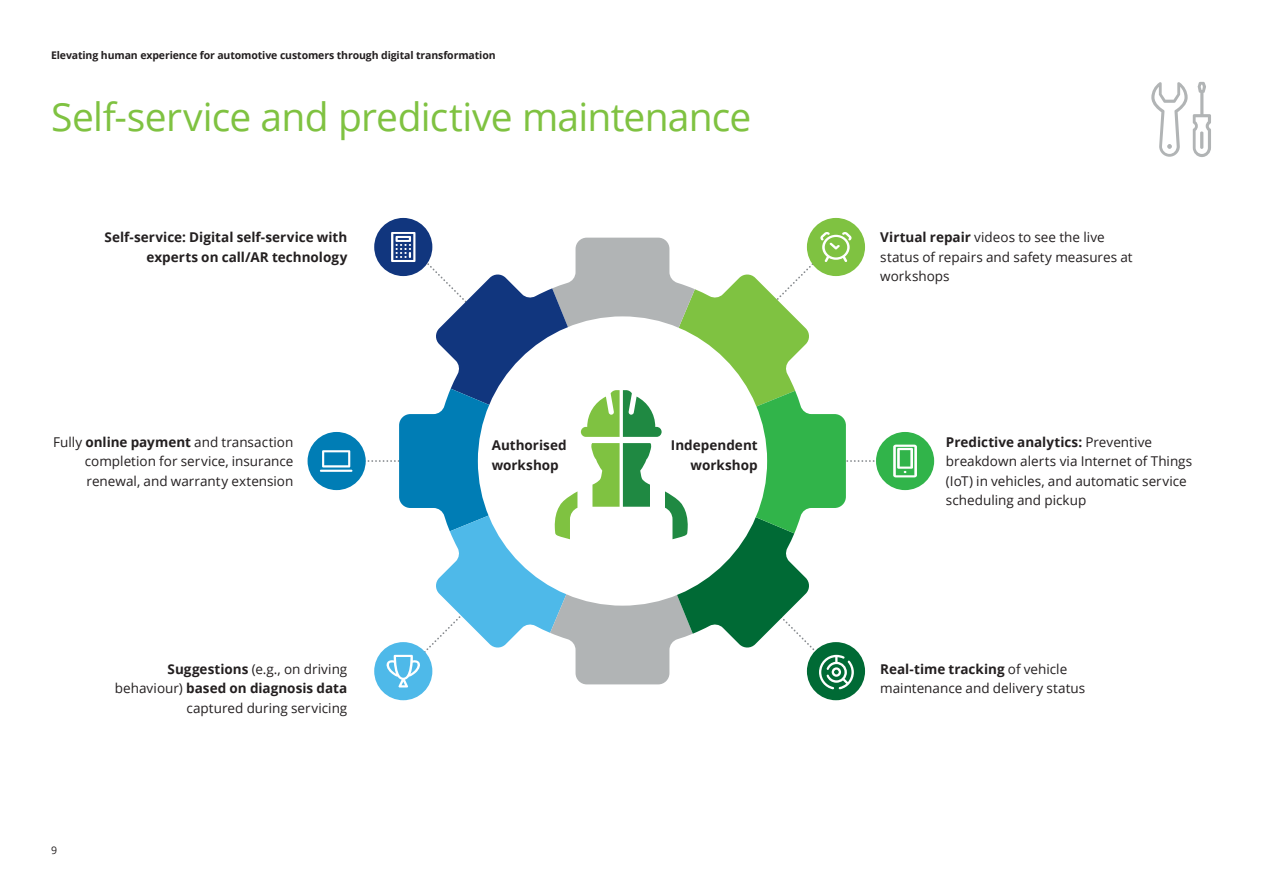
<style>
.page{position:relative;width:1263px;height:893px;background:#fff}
.page>*{position:absolute;margin:0;border:0;box-sizing:border-box;transform-origin:0 0}
.Subhead_A__8_5_12pt{font:39px "Open Sans";letter-spacing:-.02em;color:#7fc241}
.Bulletpoints__8_5_12{font:13.5px/19.5px "Open Sans";color:#231f20}
.Bulletpoints__8_5_12-2{font:700 13.5px/19.5px "Open Sans";color:#231f20;text-align:right}
.t1{font:700 10.5px "Open Sans";letter-spacing:-.01em;color:#231f20}
.t2{font:10.5px "Open Sans";color:#231f20}
.s1{font-weight:700}
</style>
<div class="page">
<div style="left:374px;top:218px;width:58px;height:58px;background:#11367e;border-radius:50%"></div>
<div style="left:807px;top:218px;width:58px;height:58px;background:#7fc241;border-radius:50%"></div>
<div style="left:876px;top:432px;width:58px;height:58px;background:#31b44a;border-radius:50%"></div>
<div style="left:807px;top:642px;width:58px;height:58px;background:#006a35;border-radius:50%"></div>
<div style="left:374px;top:642px;width:58px;height:58px;background:#4eb9e9;border-radius:50%"></div>
<div style="left:308px;top:432px;width:58px;height:58px;background:#007db5;border-radius:50%"></div>
<hr style="left:320px;top:470px;width:32px;height:2px;background:#fff">
<svg style="left:322px;top:232px;width:595px;height:457px"></svg>
<svg style="left:1151px;top:82px;width:36px;height:75px"></svg>
<svg style="left:1193px;top:82px;width:18px;height:75px"></svg>
<hr style="left:1200px;top:131px;width:3px;height:18px;background:#b1b4b5;border-radius:2px">
<p class="t1" style="left:51px;top:48px;width:446px">Elevating human experience for automotive customers through digital transformation</p>
<p class="Subhead_A__8_5_12pt" style="left:51px;top:90px;width:702px">Self-service and predictive maintenance</p>
<p class="Bulletpoints__8_5_12-2" style="left:104px;top:227px;width:244px">Self-service: Digital self-service with experts on call/AR technology</p>
<p class="Bulletpoints__8_5_12" style="left:880px;top:227px;width:254px"><span class="s1">Virtual repair</span> videos to see the live status of repairs and safety measures at workshops</p>
<p class="Bulletpoints__8_5_12" style="left:85px;top:432px;width:210px;text-align:justify;text-indent:-32px">Fully <span class="s1">online payment</span> and transaction completion for service, insurance renewal, and warranty extension</p>
<p class="t2" style="left:51px;top:843px;width:8px">9</p>
<p class="Bulletpoints__8_5_12" style="left:115px;top:659px;width:234px;text-align:right"><span class="s1">Suggestions</span> (e.g., on driving behaviour) <span class="s1">based on diagnosis data </span>captured during servicing</p>
<p class="Bulletpoints__8_5_12-2" style="left:492px;top:435px;width:76px;text-align:left">Authorised workshop</p>
<p class="Bulletpoints__8_5_12-2" style="left:671px;top:435px;width:88px">Independent workshop</p>
<p class="Bulletpoints__8_5_12" style="left:946px;top:432px;width:248px"><span class="s1">Predictive analytics:</span> Preventive breakdown alerts via Internet of Things (IoT) in vehicles, and automatic service scheduling and pickup</p>
<p class="Bulletpoints__8_5_12" style="left:880px;top:659px;width:207px"><span class="s1">Real-time tracking</span> of vehicle maintenance and delivery status</p>
</div>
